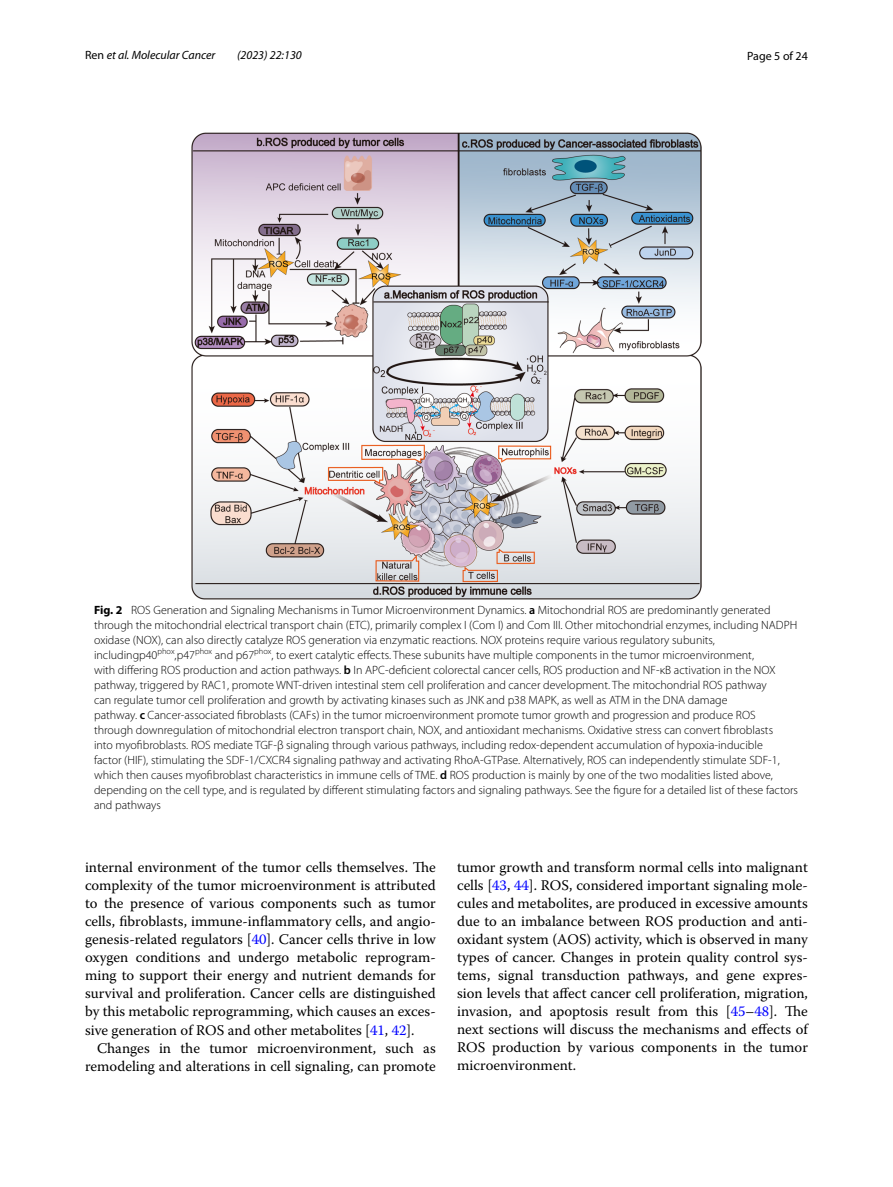
<style>
.page{position:relative;width:893px;height:1187px;background:#fff}
.page>*{position:absolute;margin:0;border:0;box-sizing:border-box;transform-origin:0 0}
.t1{font:14.7px/18px "Warnock Pro";color:#000;text-align:justify}
.t2{font:300 12px/15px "Myriad Pro";color:#000}
.t3{font:italic 12px "Myriad Pro";color:#000}
.t4{font:12px "Myriad Pro";color:#000}
.s1{font-style:normal}
.s2{font-weight:700}
.s3{font-weight:600}
.s4{color:#00f}
</style>
<div class="page">
<img style="left:191px;top:133px;width:511px;height:466px">
<p class="t3" style="left:85px;top:48px;width:132px"><span class="s1">Ren</span> et al. Molecular Cancer</p>
<p class="t3" style="left:237px;top:48px;width:66px">(2023) 22:130</p>
<p class="t4" style="left:747px;top:48px;width:62px">Page 5 of 24</p>
<p class="t2" style="left:94px;top:603px;width:706px"><span class="s2">Fig. 2</span> ROS Generation and Signaling Mechanisms in Tumor Microenvironment Dynamics. <span class="s3">a</span> Mitochondrial ROS are predominantly generated through the mitochondrial electrical transport chain (ETC), primarily complex I (Com I) and Com III. Other mitochondrial enzymes, including NADPH oxidase (NOX), can also directly catalyze ROS generation via enzymatic reactions. NOX proteins require various regulatory subunits, includingp40<sup>phox</sup>,p47<sup>phox</sup> and -p67<sup>phox</sup>, to exert catalytic effects. These subunits have multiple components in the tumor microenvironment,<br>with differing ROS production and action pathways. <span class="s3">b</span> In APC-deficient colorectal cancer cells, ROS production and NF-κB activation in the NOX pathway, triggered by RAC1, promote WNT-driven intestinal stem cell proliferation and cancer development. The mitochondrial ROS pathway<br>can regulate tumor cell proliferation and growth by activating kinases such as JNK and p38 MAPK, as well as ATM in the DNA damage<br>pathway. <span class="s3">c</span> Cancer-associated fibroblasts (CAFs) in the tumor microenvironment promote tumor growth and progression and produce ROS<br>through downregulation of mitochondrial electron transport chain, NOX, and antioxidant mechanisms. Oxidative stress can convert fibroblasts<br>into myofibroblasts. ROS mediate TGF-β signaling through various pathways, including redox-dependent accumulation of hypoxia-inducible<br>factor (HIF), stimulating the SDF-1/CXCR4 signaling pathway and activating RhoA-GTPase. Alternatively, ROS can independently stimulate SDF-1, which then causes myofibroblast characteristics in immune cells of TME. <span class="s3">d</span> ROS production is mainly by one of the two modalities listed above, depending on the cell type, and is regulated by different stimulating factors and signaling pathways. See the figure for a detailed list of these factors and pathways</p>
<p class="t1" style="left:85px;top:858px;width:352px">internal environment of the tumor cells themselves. The complexity of the tumor microenvironment is attributed to the presence of various components such as tumor cells, fibroblasts, immune-inflammatory cells, and angio&shy;genesis-related regulators [<span class="s4">40</span>]. Cancer cells thrive in low oxygen conditions and undergo metabolic reprogram&shy;ming to support their energy and nutrient demands for survival and proliferation. Cancer cells are distinguished by this metabolic reprogramming, which causes an exces&shy;sive generation of ROS and other metabolites [<span class="s4">41</span>, <span class="s4">42</span>].</p>
<p class="t1" style="left:85px;top:1038px;width:352px;text-align:right">Changes in the tumor microenvironment, such as remodeling and alterations in cell signaling, can promote</p>
<p class="t1" style="left:457px;top:858px;width:352px">tumor growth and transform normal cells into malignant cells [<span class="s4">43</span>, <span class="s4">44</span>]. ROS, considered important signaling mole&shy;cules and metabolites, are produced in excessive amounts due to an imbalance between ROS production and anti&shy;oxidant system (AOS) activity, which is observed in many types of cancer. Changes in protein quality control sys&shy;tems, signal transduction pathways, and gene expres&shy;sion levels that affect cancer cell proliferation, migration, invasion, and apoptosis result from this [<span class="s4">45</span>–<span class="s4">48</span>]. The next sections will discuss the mechanisms and effects of ROS production by various components in the tumor microenvironment.</p>
</div>
